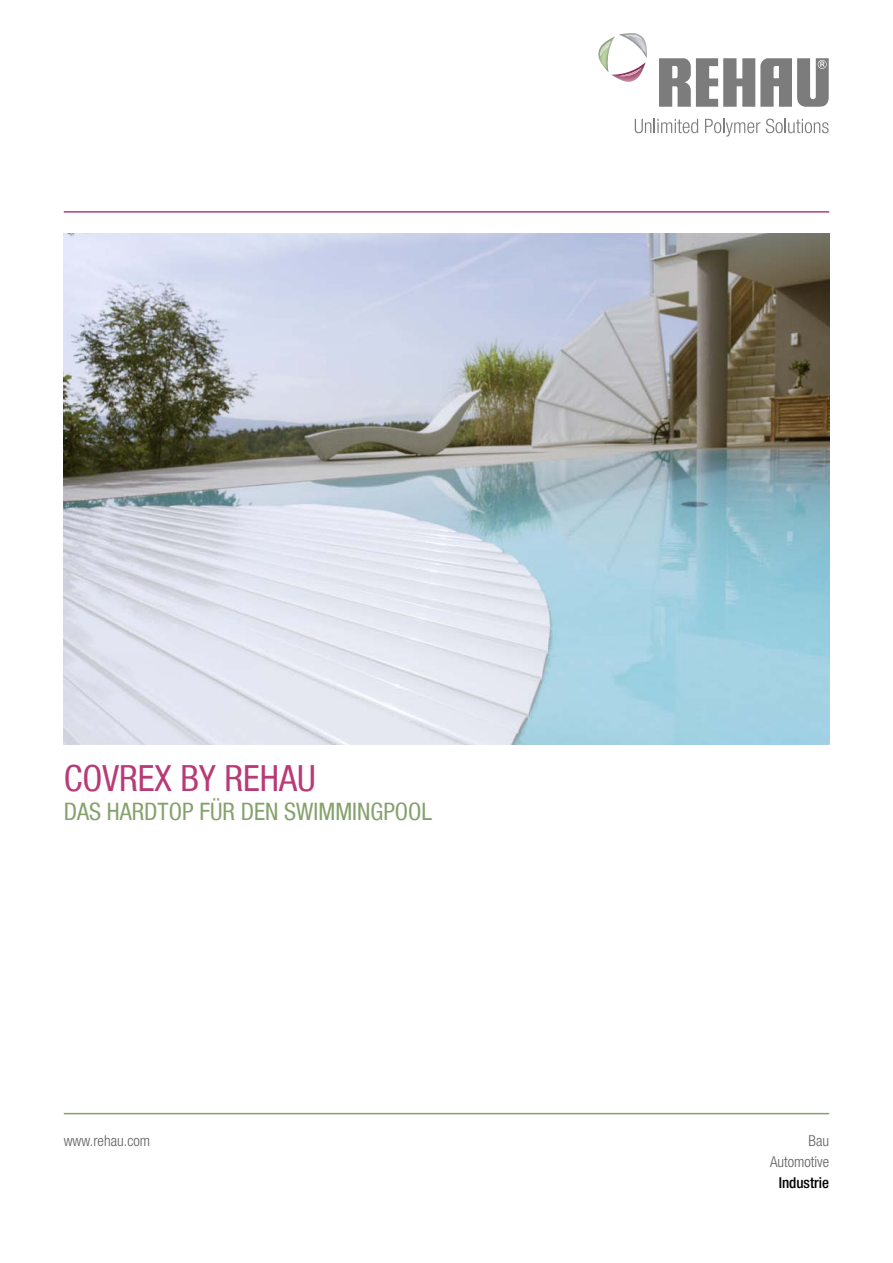
<style>
.page{position:relative;width:893px;height:1263px;background:#fff}
.page>*{position:absolute;margin:0;border:0;box-sizing:border-box;transform-origin:0 0}
.t1{font:condensed 36px "Helvetica Neue LT Com";color:#b83b78}
.t2{font:condensed 24px "Helvetica Neue LT Com";color:#85a16c}
.t3{font:300 condensed 15px/21px "Helvetica Neue LT Com";color:#5e5e5d;text-align:right}
.t4{font:500 condensed 15px "Helvetica Neue LT Com";color:#000}
</style>
<div class="page">
<svg style="left:635px;top:119px;width:63px;height:14px"></svg>
<svg style="left:705px;top:119px;width:55px;height:18px"></svg>
<svg style="left:766px;top:119px;width:63px;height:14px"></svg>
<svg style="left:659px;top:58px;width:170px;height:49px"></svg>
<svg style="left:598px;top:33px;width:49px;height:49px"></svg>
<img style="left:600px;top:41px;width:10px;height:15px">
<img style="left:619px;top:68px;width:22px;height:8px">
<img style="left:626px;top:35px;width:16px;height:5px">
<hr style="left:64px;top:211px;width:765px;height:2px;background:#b83b78">
<hr style="left:64px;top:1113px;width:765px;height:1px;background:#85a16c">
<img style="left:64px;top:234px;width:765px;height:510px">
<h1 class="t1" style="left:64px;top:757px;width:253px">COVREX BY REHAU</h1>
<p class="t2" style="left:64px;top:797px;width:370px">DAS HARDTOP FÜR DEN SWIMMINGPOOL</p>
<p class="t3" style="left:64px;top:1130px;width:88px">www.rehau.com</p>
<p class="t3" style="left:770px;top:1130px;width:61px">Bau<br>Automotive</p>
<p class="t4" style="left:779px;top:1173px;width:52px">Industrie</p>
</div>
